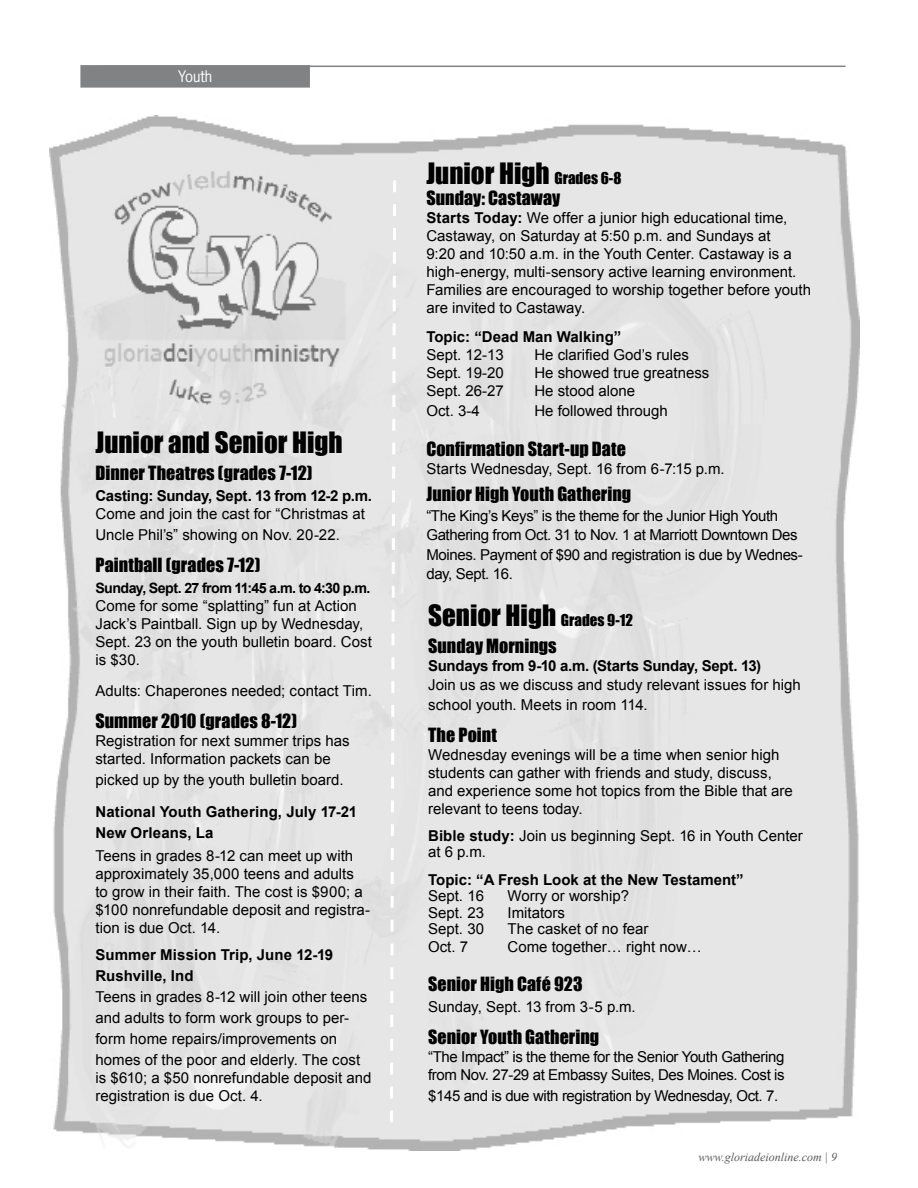
<style>
.page{position:relative;width:918px;height:1188px;background:#fff}
.page>*{position:absolute;margin:0;border:0;box-sizing:border-box;transform-origin:0 0}
.t1{font:27px "Impact";color:#000}
.t2{font:18px "Impact";letter-spacing:.005em;color:#000}
.t3{font:15px/18px "Arial";color:#000}
.t4{font:15px/19.5px "Arial";letter-spacing:-.025em;color:#000}
.t5{font:700 15px/21px "Arial";color:#000}
.t6{font:700 15px "Arial";letter-spacing:-.02em;color:#000}
.t7{font:15px "News Gothic Std";color:#fff}
.t8{font:700 14.25px "Arial";letter-spacing:-.04em;color:#000}
.t9{font:italic 12px "Times New Roman";color:#58595b}
.s1{font-size:15px}
.s2{font-weight:700}
</style>
<div class="page">
<img style="left:49px;top:116px;width:811px;height:1035px">
<hr style="left:103px;top:66px;width:743px;height:1px;background:#808284">
<div style="left:81px;top:66px;width:228px;height:21px;background:#808284"></div>
<div style="left:80px;top:65px;width:230px;height:23px;border:2px solid #808284"></div>
<svg style="left:388px;top:177px;width:10px;height:948px"></svg>
<p class="t7" style="left:178px;top:67px;width:36px">Youth</p>
<h1 class="t1" style="left:95px;top:422px;width:249px">Junior and Senior High</h1>
<p class="t2" style="left:95px;top:459px;width:219px">Dinner Theatres (grades 7-12)</p>
<p class="t6" style="left:95px;top:486px;width:278px">Casting: Sunday, Sept. 13 from 12-2 p.m.</p>
<p class="t3" style="left:95px;top:503px;width:271px;line-height:21px">Come and join the cast for “Christmas at<br>Uncle Phil’s” showing on Nov. 20-22.</p>
<p class="t2" style="left:95px;top:551px;width:166px">Paintball (grades 7-12)</p>
<p class="t8" style="left:95px;top:578px;width:276px">Sunday, Sept. 27 from 11:45 a.m. to 4:30 p.m.</p>
<p class="t3" style="left:95px;top:597px;width:278px">Come for some “splatting” fun at Action<br>Jack’s Paintball. Sign up by Wednesday,<br>Sept. 23 on the youth bulletin board. Cost is $30.</p>
<p class="t3" style="left:95px;top:682px;width:278px">Adults: Chaperones needed; contact Tim.</p>
<p class="t2" style="left:95px;top:707px;width:203px">Summer 2010 (grades 8-12)</p>
<p class="t3" style="left:95px;top:732px;width:256px">Registration for next summer trips has started. Information packets can be</p>
<p class="t3" style="left:95px;top:771px;width:250px">picked up by the youth bulletin board.</p>
<p class="t5" style="left:95px;top:802px;width:263px">National Youth Gathering, July 17-21<br>New Orleans, La</p>
<p class="t3" style="left:95px;top:847px;width:276px">Teens in grades 8-12 can meet up with approximately 35,000 teens and adults to grow in their faith. The cost is $900; a $100 nonrefundable deposit and registra&shy;tion is due Oct. 14.</p>
<p class="t5" style="left:95px;top:945px;width:239px">Summer Mission Trip, June 12-19<br>Rushville, Ind</p>
<p class="t3" style="left:95px;top:986px;width:273px;line-height:21px">Teens in grades 8-12 will join other teens and adults to form work groups to per&shy;form home repairs/improvements on homes of the poor and elderly. The cost</p>
<p class="t3" style="left:95px;top:1069px;width:277px">is $610; a $50 nonrefundable deposit and registration is due Oct. 4.</p>
<h1 class="t1" style="left:426px;top:153px;width:197px">Junior High <span class="s1">Grades 6-8</span></h1>
<p class="t2" style="left:426px;top:184px;width:135px">Sunday: Castaway</p>
<p class="t3" style="left:426px;top:209px;width:386px"><span class="s2">Starts Today:</span> We offer a junior high educational time, Castaway, on Saturday at 5:50 p.m. and Sundays at<br>9:20 and 10:50 a.m. in the Youth Center. Castaway is a high-energy, multi-sensory active learning environment.<br>Families are encouraged to worship together before youth are invited to Castaway.</p>
<p class="t5" style="left:426px;top:327px;width:197px">Topic: “Dead Man Walking”</p>
<p class="t3" style="left:426px;top:346px;width:79px">Sept. 12-13</p>
<p class="t3" style="left:534px;top:346px;width:156px">He clarified God’s rules</p>
<p class="t3" style="left:426px;top:364px;width:79px">Sept. 19-20</p>
<p class="t3" style="left:534px;top:364px;width:177px">He showed true greatness</p>
<p class="t3" style="left:426px;top:382px;width:79px">Sept. 26-27</p>
<p class="t3" style="left:534px;top:382px;width:102px">He stood alone</p>
<p class="t3" style="left:426px;top:402px;width:55px">Oct. 3-4</p>
<p class="t3" style="left:534px;top:402px;width:135px">He followed through</p>
<p class="t2" style="left:426px;top:435px;width:201px">Confirmation Start-up Date</p>
<p class="t3" style="left:426px;top:460px;width:300px">Starts Wednesday, Sept. 16 from 6-7:15 p.m.</p>
<p class="t2" style="left:426px;top:480px;width:206px">Junior High Youth Gathering</p>
<p class="t4" style="left:426px;top:506px;width:378px">“The King’s Keys” is the theme for the Junior High Youth Gathering from Oct. 31 to Nov. 1 at Marriott Downtown Des Moines. Payment of $90 and registration is due by Wednes&shy;day, Sept. 16.</p>
<h1 class="t1" style="left:428px;top:595px;width:206px">Senior High <span class="s1">Grades 9-12</span></h1>
<p class="t2" style="left:428px;top:632px;width:130px">Sunday Mornings</p>
<p class="t6" style="left:428px;top:656px;width:335px">Sundays from 9-10 a.m. (Starts Sunday, Sept. 13)</p>
<p class="t3" style="left:428px;top:676px;width:374px;line-height:19.5px">Join us as we discuss and study relevant issues for high school youth. Meets in room 114.</p>
<p class="t2" style="left:428px;top:721px;width:70px">The Point</p>
<p class="t3" style="left:428px;top:746px;width:366px">Wednesday evenings will be a time when senior high students can gather with friends and study, discuss, and experience some hot topics from the Bible that are relevant to teens today.</p>
<p class="t3" style="left:428px;top:828px;width:376px;line-height:16.5px"><span class="s2">Bible study:</span> Join us beginning Sept. 16 in Youth Center at 6 p.m.</p>
<p class="t5" style="left:428px;top:870px;width:317px">Topic: “A Fresh Look at the New Testament”</p>
<p class="t3" style="left:428px;top:887px;width:57px">Sept. 16</p>
<p class="t3" style="left:508px;top:887px;width:123px">Worry or worship?</p>
<p class="t3" style="left:428px;top:904px;width:57px">Sept. 23</p>
<p class="t3" style="left:508px;top:904px;width:59px">Imitators</p>
<p class="t3" style="left:428px;top:920px;width:57px">Sept. 30</p>
<p class="t3" style="left:508px;top:920px;width:142px">The casket of no fear</p>
<p class="t3" style="left:428px;top:938px;width:42px">Oct. 7</p>
<p class="t3" style="left:508px;top:938px;width:196px">Come together… right now…</p>
<p class="t2" style="left:428px;top:970px;width:156px">Senior High Café 923</p>
<p class="t3" style="left:428px;top:998px;width:209px">Sunday, Sept. 13 from 3-5 p.m.</p>
<p class="t2" style="left:428px;top:1023px;width:173px">Senior Youth Gathering</p>
<p class="t4" style="left:428px;top:1048px;width:358px;line-height:18px">“The Impact” is the theme for the Senior Youth Gathering from Nov. 27-29 at Embassy Suites, Des Moines. Cost is</p>
<p class="t4" style="left:428px;top:1086px;width:352px">$145 and is due with registration by Wednesday, Oct. 7.</p>
<p class="t9" style="left:699px;top:1148px;width:131px">www.gloriadeionline.com |</p>
</div>
